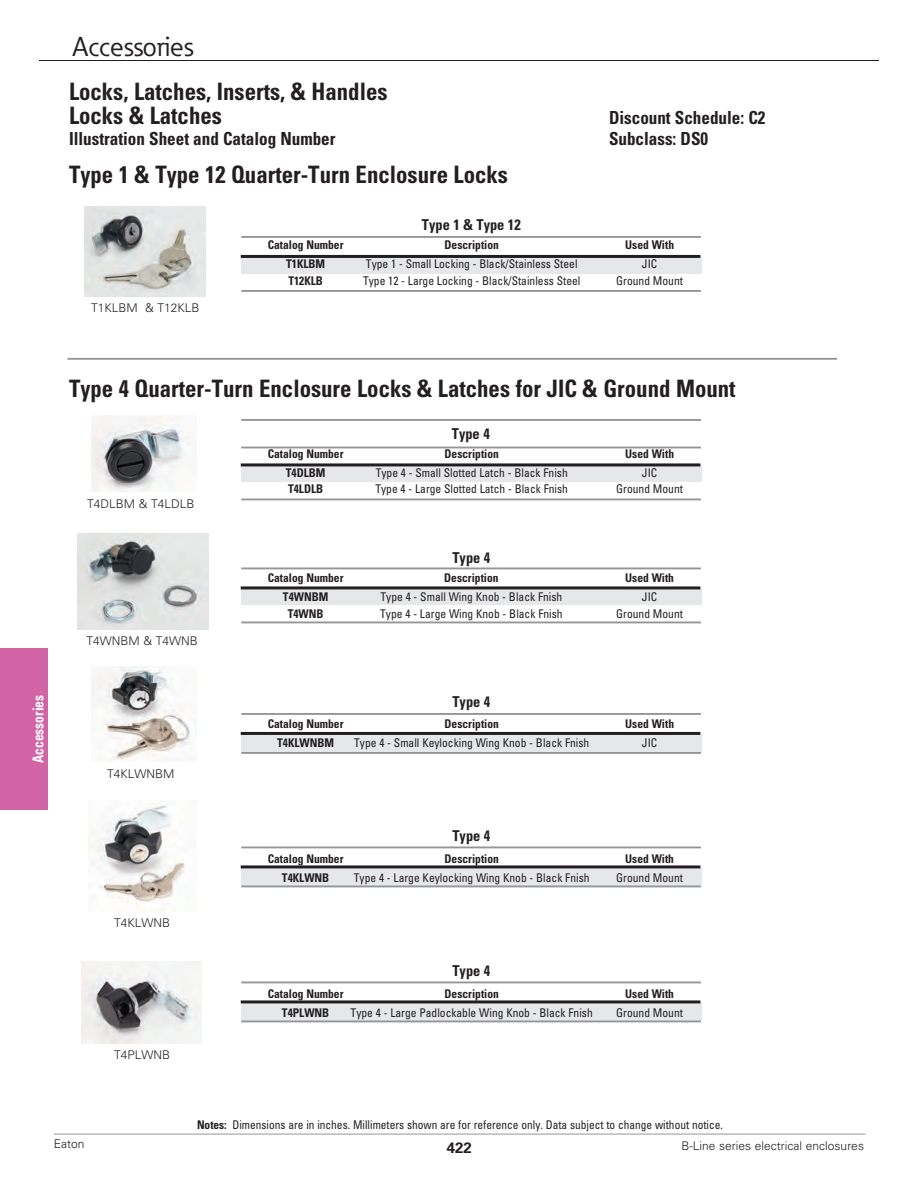
<style>
.page{position:relative;width:918px;height:1188px;background:#fff}
.page>*{position:absolute;margin:0;border:0;box-sizing:border-box;transform-origin:0 0}
.t1{font:27px "Eaton";color:#231f20}
.t2{font:700 condensed 24px "Univers LT Std";color:#231f20;scale:.95 1}
.t3{font:700 condensed 18px "Univers LT Std";color:#231f20;scale:.95 1}
.t4{font:700 condensed 15px "Univers LT Std";color:#231f20;scale:.96 1}
.t5{font:700 condensed 15px "Univers LT Std";color:#fff;scale:.9 1}
.t6{font:700 15px "Univers LT Std";color:#231f20}
.t7{font:condensed 12px "Univers LT Std";color:#231f20;scale:.96 1}
.t8{font:700 condensed 12px "Univers LT Std";color:#231f20;scale:.96 1}
.t9{font:300 12px "Univers LT Std";color:#231f20}
.t10{font:condensed 12px "Univers LT Std";color:#231f20;scale:.95 1}
.s1{font-weight:700}
</style>
<div class="page">
<hr style="left:39px;top:60px;width:840px;height:1px;background:#231f20">
<hr style="left:54px;top:1134px;width:811px;height:1px;background:#939598">
<div style="left:242px;top:257px;width:460px;height:17px;background:#e6e7e9"></div>
<div style="left:242px;top:466px;width:460px;height:16px;background:#e6e7e9"></div>
<div style="left:242px;top:589px;width:460px;height:16px;background:#e6e7e9"></div>
<div style="left:242px;top:734px;width:460px;height:18px;background:#e6e7e9"></div>
<div style="left:242px;top:868px;width:460px;height:18px;background:#e6e7e9"></div>
<div style="left:242px;top:1003px;width:460px;height:18px;background:#e6e7e9"></div>
<div style="left:0;top:648px;width:47px;height:162px;background:#d264a6"></div>
<img style="left:84px;top:207px;width:121px;height:89px">
<img style="left:77px;top:533px;width:131px;height:96px">
<hr style="left:241px;top:255px;width:459px;height:3px;background:#231f20">
<hr style="left:241px;top:236px;width:460px;height:2px;background:#939598">
<img style="left:91px;top:416px;width:106px;height:75px">
<hr style="left:241px;top:463px;width:459px;height:3px;background:#231f20">
<hr style="left:241px;top:419px;width:460px;height:2px;background:#939598">
<hr style="left:241px;top:586px;width:459px;height:3px;background:#231f20">
<hr style="left:241px;top:568px;width:460px;height:1px;background:#939598">
<hr style="left:241px;top:447px;width:460px;height:1px;background:#939598">
<img style="left:90px;top:805px;width:95px;height:102px">
<img style="left:91px;top:666px;width:106px;height:94px">
<hr style="left:241px;top:732px;width:459px;height:3px;background:#231f20">
<hr style="left:241px;top:713px;width:460px;height:2px;background:#939598">
<hr style="left:241px;top:865px;width:459px;height:3px;background:#231f20">
<hr style="left:241px;top:847px;width:460px;height:1px;background:#939598">
<img style="left:81px;top:961px;width:120px;height:82px">
<hr style="left:241px;top:1000px;width:459px;height:3px;background:#231f20">
<hr style="left:241px;top:982px;width:460px;height:1px;background:#939598">
<hr style="left:241px;top:290px;width:460px;height:2px;background:#939598">
<hr style="left:241px;top:499px;width:460px;height:1px;background:#939598">
<hr style="left:241px;top:622px;width:460px;height:1px;background:#939598">
<hr style="left:241px;top:752px;width:460px;height:2px;background:#939598">
<hr style="left:241px;top:886px;width:460px;height:1px;background:#939598">
<hr style="left:241px;top:1021px;width:460px;height:1px;background:#939598">
<hr style="left:68px;top:358px;width:769px;height:2px;background:#939598">
<h1 class="t1" style="left:73px;top:30px;width:122px">Accessories</h1>
<p class="t2" style="left:69px;top:77px;width:337px">Locks, Latches, Inserts, &amp; Handles</p>
<p class="t2" style="left:69px;top:101px;width:163px">Locks &amp; Latches</p>
<p class="t3" style="left:609px;top:106px;width:166px">Discount Schedule: C2</p>
<p class="t3" style="left:69px;top:127px;width:282px">Illustration Sheet and Catalog Number</p>
<p class="t3" style="left:609px;top:127px;width:106px">Subclass: DS0</p>
<p class="t2" style="left:69px;top:160px;width:464px">Type 1 &amp; Type 12 Quarter-Turn Enclosure Locks</p>
<p class="t4" style="left:422px;top:216px;width:104px">Type 1 &amp; Type 12</p>
<p class="t9" style="left:91px;top:301px;width:110px">T1KLBM &amp; T12KLB</p>
<p class="t8" style="left:268px;top:238px;width:80px">Catalog Number</p>
<p class="t8" style="left:445px;top:238px;width:58px">Description</p>
<p class="t8" style="left:625px;top:238px;width:52px">Used With</p>
<p class="t8" style="left:286px;top:256px;width:42px">T1KLBM</p>
<p class="t7" style="left:366px;top:256px;width:222px">Type 1 - Small Locking - Black/Stainless Steel</p>
<p class="t7" style="left:642px;top:256px;width:18px">JIC</p>
<p class="t8" style="left:288px;top:273px;width:37px">T12KLB</p>
<p class="t7" style="left:363px;top:273px;width:228px">Type 12 - Large Locking - Black/Stainless Steel</p>
<p class="t7" style="left:616px;top:273px;width:71px">Ground Mount</p>
<p class="t5" style="left:29px;top:763px;width:77px;rotate:-90deg">Accessories</p>
<p class="t2" style="left:69px;top:374px;width:703px">Type 4 Quarter-Turn Enclosure Locks &amp; Latches for JIC &amp; Ground Mount</p>
<p class="t4" style="left:452px;top:424px;width:41px">Type 4</p>
<p class="t9" style="left:87px;top:496px;width:109px">T4DLBM &amp; T4LDLB</p>
<p class="t9" style="left:87px;top:634px;width:113px">T4WNBM &amp; T4WNB</p>
<p class="t9" style="left:107px;top:766px;width:69px">T4KLWNBM</p>
<p class="t9" style="left:114px;top:916px;width:58px">T4KLWNB</p>
<p class="t9" style="left:114px;top:1048px;width:58px">T4PLWNB</p>
<p class="t8" style="left:268px;top:446px;width:80px">Catalog Number</p>
<p class="t8" style="left:445px;top:446px;width:58px">Description</p>
<p class="t8" style="left:625px;top:446px;width:52px">Used With</p>
<p class="t8" style="left:286px;top:465px;width:43px">T4DLBM</p>
<p class="t7" style="left:376px;top:465px;width:202px">Type 4 - Small Slotted Latch - Black Fnish</p>
<p class="t7" style="left:642px;top:465px;width:18px">JIC</p>
<p class="t8" style="left:288px;top:481px;width:38px">T4LDLB</p>
<p class="t7" style="left:375px;top:481px;width:202px">Type 4 - Large Slotted Latch - Black Fnish</p>
<p class="t7" style="left:616px;top:481px;width:71px">Ground Mount</p>
<p class="t4" style="left:452px;top:549px;width:41px">Type 4</p>
<p class="t8" style="left:268px;top:571px;width:80px">Catalog Number</p>
<p class="t8" style="left:444px;top:571px;width:58px">Description</p>
<p class="t8" style="left:625px;top:571px;width:52px">Used With</p>
<p class="t8" style="left:283px;top:589px;width:49px">T4WNBM</p>
<p class="t7" style="left:381px;top:589px;width:191px">Type 4 - Small Wing Knob - Black Fnish</p>
<p class="t7" style="left:642px;top:589px;width:18px">JIC</p>
<p class="t8" style="left:288px;top:606px;width:39px">T4WNB</p>
<p class="t7" style="left:380px;top:606px;width:192px">Type 4 - Large Wing Knob - Black Fnish</p>
<p class="t7" style="left:616px;top:606px;width:71px">Ground Mount</p>
<p class="t4" style="left:452px;top:693px;width:41px">Type 4</p>
<p class="t8" style="left:268px;top:716px;width:80px">Catalog Number</p>
<p class="t8" style="left:445px;top:716px;width:58px">Description</p>
<p class="t8" style="left:625px;top:716px;width:52px">Used With</p>
<p class="t8" style="left:277px;top:735px;width:61px">T4KLWNBM</p>
<p class="t7" style="left:354px;top:735px;width:246px">Type 4 - Small Keylocking Wing Knob - Black Fnish</p>
<p class="t7" style="left:642px;top:735px;width:18px">JIC</p>
<p class="t4" style="left:452px;top:826px;width:41px">Type 4</p>
<p class="t8" style="left:268px;top:851px;width:80px">Catalog Number</p>
<p class="t8" style="left:445px;top:851px;width:58px">Description</p>
<p class="t8" style="left:625px;top:851px;width:52px">Used With</p>
<p class="t8" style="left:282px;top:870px;width:51px">T4KLWNB</p>
<p class="t7" style="left:354px;top:870px;width:247px">Type 4 - Large Keylocking Wing Knob - Black Fnish</p>
<p class="t7" style="left:616px;top:870px;width:71px">Ground Mount</p>
<p class="t4" style="left:452px;top:961px;width:41px">Type 4</p>
<p class="t8" style="left:268px;top:986px;width:80px">Catalog Number</p>
<p class="t8" style="left:445px;top:986px;width:58px">Description</p>
<p class="t8" style="left:625px;top:986px;width:52px">Used With</p>
<p class="t8" style="left:282px;top:1005px;width:51px">T4PLWNB</p>
<p class="t7" style="left:351px;top:1005px;width:254px">Type 4 - Large Padlockable Wing Knob - Black Fnish</p>
<p class="t7" style="left:616px;top:1005px;width:71px">Ground Mount</p>
<p class="t10" style="left:197px;top:1117px;width:554px"><span class="s1">Notes:</span> Dimensions are in inches. Millimeters shown are for reference only. Data subject to change without notice.</p>
<p class="t9" style="left:54px;top:1137px;width:32px">Eaton</p>
<p class="t6" style="left:447px;top:1139px;width:27px">422</p>
<p class="t9" style="left:682px;top:1138px;width:184px">B-Line series electrical enclosures</p>
</div>
